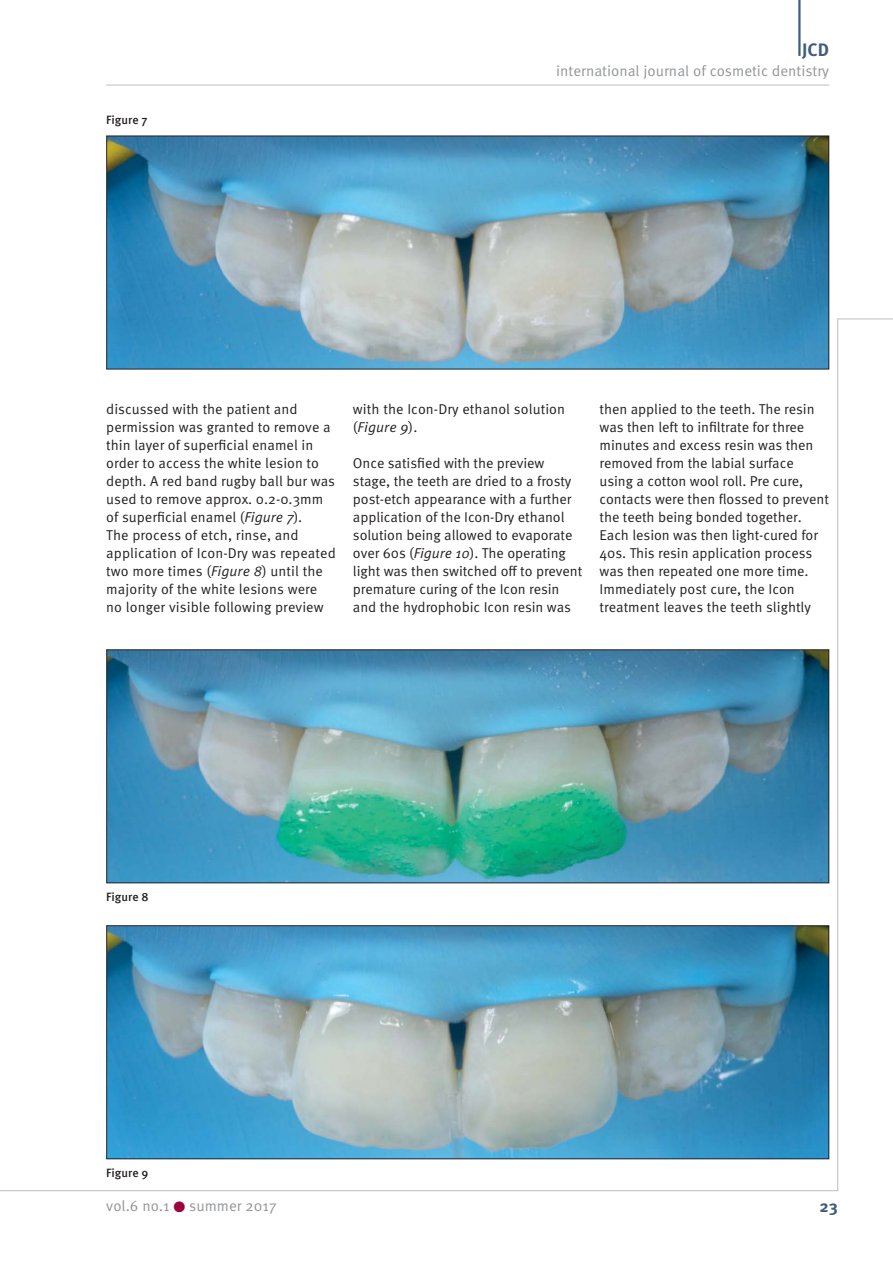
<style>
.page{position:relative;width:893px;height:1263px;background:#fff}
.page>*{position:absolute;margin:0;border:0;box-sizing:border-box;transform-origin:0 0}
.t1{font:700 18px "Meta Pro";color:#415d7d}
.t2{font:700 16.5px "Meta Pro";color:#415d7d}
.t3{font:15px "Meta Pro";color:#939598}
.t4{font:14.25px/18px "Meta Pro";letter-spacing:-.005em;color:#231f20}
.t5{font:500 12px "Meta Pro";color:#231f20}
.s1{font-style:italic}
.s2{color:#9e0040}
</style>
<div class="page">
<hr style="left:838px;top:319px;width:55px;height:1px;background:#bbbdc0">
<hr style="left:837px;top:319px;width:1px;height:872px;background:#bbbdc0">
<hr style="left:0;top:1190px;width:838px;height:1px;background:#bbbdc0">
<hr style="left:106px;top:85px;width:723px;height:1px;background:#bbbdc0">
<hr style="left:798px;top:0;width:2px;height:56px;background:#415d7d">
<img style="left:108px;top:138px;width:719px;height:229px">
<img style="left:108px;top:927px;width:719px;height:230px">
<div style="left:106px;top:925px;width:723px;height:234px;border:1px solid #231f20"></div>
<img style="left:108px;top:651px;width:719px;height:230px">
<div style="left:106px;top:649px;width:723px;height:234px;border:1px solid #231f20"></div>
<p class="t5" style="left:106px;top:113px;width:43px">Figure 7</p>
<p class="t1" style="left:802px;top:39px;width:28px">JCD</p>
<p class="t3" style="left:556px;top:65px;width:275px">international journal of cosmetic dentistry</p>
<p class="t4" style="left:106px;top:401px;width:231px">discussed with the patient and permission was granted to remove a thin layer of superficial enamel in order to access the white lesion to depth. A red band rugby ball bur was used to remove approx. 0.2-0.3mm of superficial enamel (<span class="s1">Figure 7</span>).<br>The process of etch, rinse, and application of Icon-Dry was repeated two more times (<span class="s1">Figure 8</span>) until the majority of the white lesions were no longer visible following preview</p>
<p class="t4" style="left:353px;top:401px;width:214px">with the Icon-Dry ethanol solution (<span class="s1">Figure 9</span>).</p>
<p class="t4" style="left:353px;top:455px;width:231px">Once satisfied with the preview stage, the teeth are dried to a frosty post-etch appearance with a further application of the Icon-Dry ethanol solution being allowed to evaporate over 60s (<span class="s1">Figure 10</span>). The operating light was then switched off to prevent premature curing of the Icon resin and the hydrophobic Icon resin was</p>
<p class="t4" style="left:600px;top:401px;width:231px">then applied to the teeth. The resin was then left to infiltrate for three minutes and excess resin was then removed from the labial surface using a cotton wool roll. Pre cure, contacts were then flossed to prevent the teeth being bonded together.<br>Each lesion was then light-cured for 40s. This resin application process was then repeated one more time.<br>Immediately post cure, the Icon treatment leaves the teeth slightly</p>
<p class="t5" style="left:106px;top:889px;width:44px">Figure 8</p>
<p class="t5" style="left:106px;top:1165px;width:44px">Figure 9</p>
<p class="t3" style="left:106px;top:1199px;width:172px">vol.6 no.1 <span class="s2">●</span> summer 2017</p>
<p class="t2" style="left:819px;top:1196px;width:20px">23</p>
</div>
